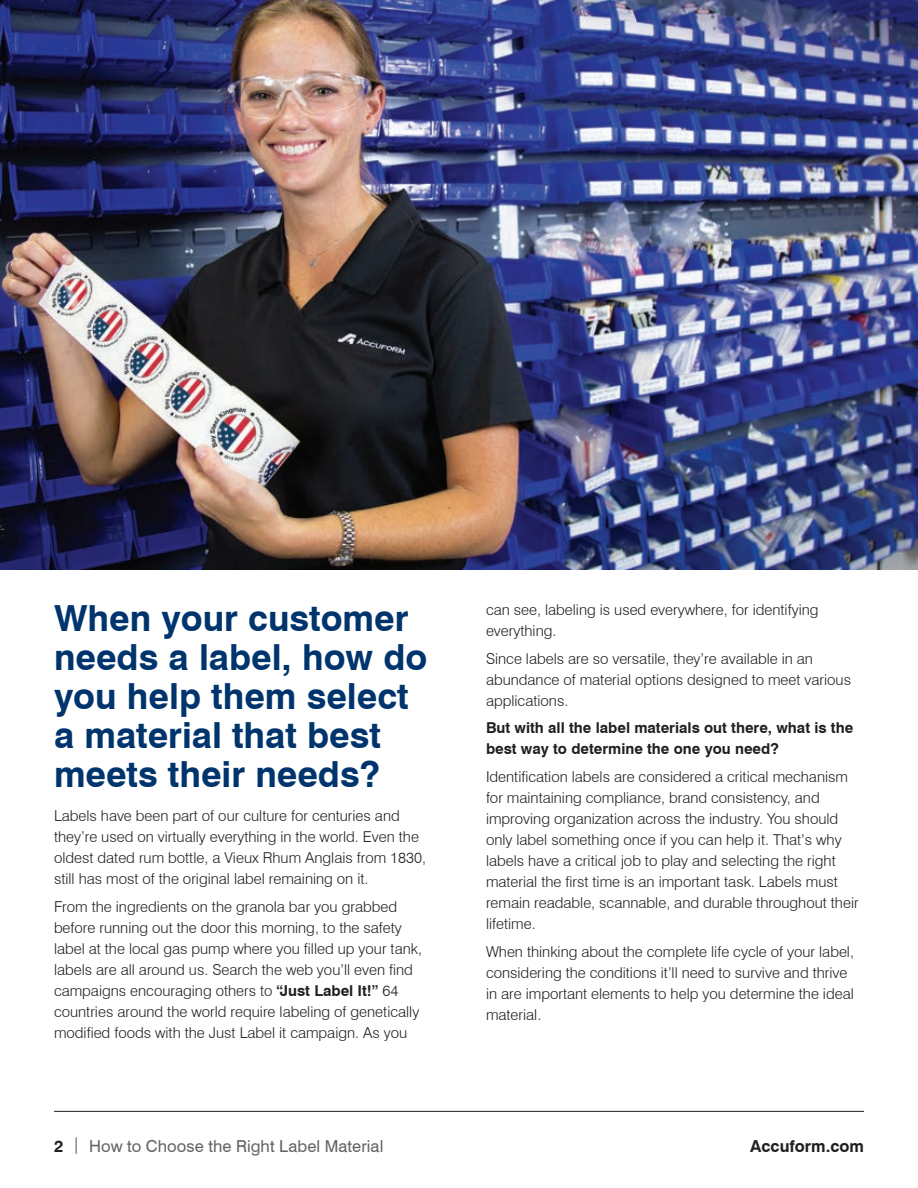
<style>
.page{position:relative;width:918px;height:1188px;background:#fff}
.page>*{position:absolute;margin:0;border:0;box-sizing:border-box;transform-origin:0 0}
.t1{font:700 36px/39px "Swiss 721 BT";color:#00346d}
.t2{font:16.5px "Swiss 721 BT";letter-spacing:.005em;color:#636366}
.t3{font:700 16.5px "Swiss 721 BT";color:#231f20}
.t4{font:300 15px/21px "Swiss 721 BT";color:#231f20}
.t5{font:700 15px/21px "Swiss 721 BT";color:#231f20}
.s1{font-weight:700}
.s2{font-weight:700;color:#231f20}
.s3{font-weight:300;font-stretch:condensed;color:#231f20}
</style>
<div class="page">
<hr style="left:54px;top:1111px;width:810px;height:1px;background:#231f20">
<img style="left:0;top:0;width:918px;height:569px">
<h1 class="t1" style="left:54px;top:598px;width:375px">When your customer needs a label, how do you help them select a material that best meets their needs?</h1>
<p class="t4" style="left:54px;top:805px;width:374px">Labels have been part of our culture for centuries and they’re used on virtually everything in the world. Even the oldest dated rum bottle, a Vieux Rhum Anglais from 1830, still has most of the original label remaining on it.</p>
<p class="t4" style="left:54px;top:896px;width:370px">From the ingredients on the granola bar you grabbed before running out the door this morning, to the safety label at the local gas pump where you filled up your tank, labels are all around us. Search the web you’ll even find campaigns encouraging others to <span class="s1">“Just Label It!”</span> 64 countries around the world require labeling of genetically modified foods with the Just Label it campaign. As you</p>
<p class="t4" style="left:486px;top:599px;width:334px">can see, labeling is used everywhere, for identifying everything.</p>
<p class="t4" style="left:486px;top:648px;width:367px">Since labels are so versatile, they’re available in an abundance of material options designed to meet various applications.</p>
<p class="t5" style="left:486px;top:717px;width:369px">But with all the label materials out there, what is the best way to determine the one you need?</p>
<p class="t4" style="left:486px;top:766px;width:374px">Identification labels are considered a critical mechanism for maintaining compliance, brand consistency, and improving organization across the industry. You should only label something once if you can help it. That’s why labels have a critical job to play and selecting the right material the first time is an important task. Labels must remain readable, scannable, and durable throughout their lifetime.</p>
<p class="t4" style="left:486px;top:941px;width:370px">When thinking about the complete life cycle of your label, considering the conditions it’ll need to survive and thrive in are important elements to help you determine the ideal material.</p>
<p class="t2" style="left:54px;top:1136px;width:331px"><span class="s2">2</span> <span class="s3">|</span> How to Choose the Right Label Material</p>
<p class="t3" style="left:750px;top:1136px;width:115px">Accuform.com</p>
</div>
